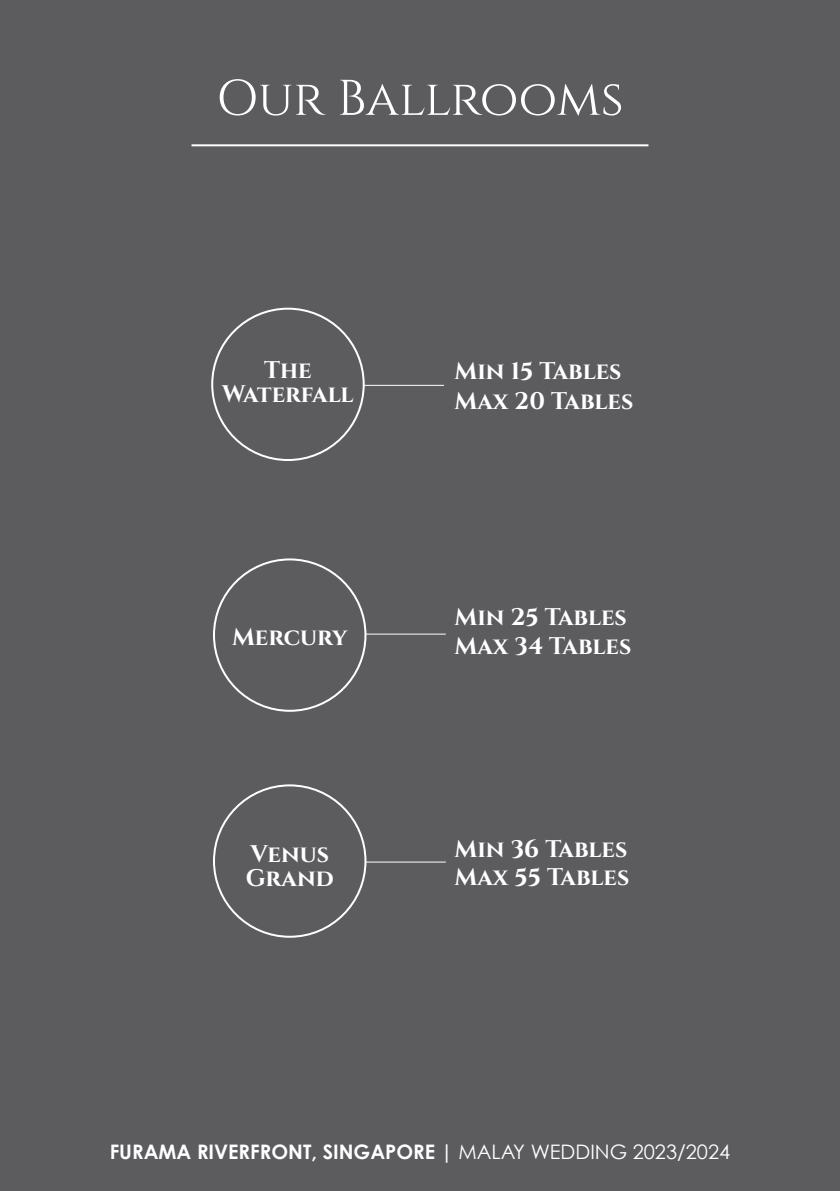
<style>
.page{position:relative;width:840px;height:1191px;background:#fff}
.page>*{position:absolute;margin:0;border:0;box-sizing:border-box;transform-origin:0 0}
.t1{font:50px "Cinzel";letter-spacing:-.005em;color:#fff}
.t2{font:700 24px/24px "Cinzel";color:#fff}
.t3{font:700 20px "Century Gothic";color:#fff}
.s1{font-weight:400}
</style>
<div class="page">
<div style="left:0;top:0;width:839px;height:1191px;background:#5c5c5f"></div>
<hr style="left:191px;top:144px;width:457px;height:2px;background:#fff">
<hr style="left:352px;top:861px;width:93px;height:1px;background:#fff">
<div style="left:214px;top:785px;width:151px;height:151px;background:#5c5c5f;border-radius:50%"></div>
<hr style="left:352px;top:633px;width:93px;height:1px;background:#fff">
<div style="left:214px;top:559px;width:151px;height:152px;background:#5c5c5f;border-radius:50%"></div>
<hr style="left:351px;top:385px;width:93px;height:1px;background:#fff">
<div style="left:212px;top:309px;width:151px;height:151px;background:#5c5c5f;border-radius:50%"></div>
<h1 class="t1" style="left:216px;top:69px;width:409px">Our Ballrooms</h1>
<p class="t2" style="left:222px;top:359px;width:133px;text-align:center">The<br>Waterfall</p>
<p class="t2" style="left:232px;top:625px;width:117px">Mercury</p>
<p class="t2" style="left:245px;top:843px;width:89px">Venus<br>Grand</p>
<p class="t2" style="left:454px;top:360px;width:168px">Min 15 Tables</p>
<p class="t2" style="left:454px;top:390px;width:180px">Max 20 Tables</p>
<p class="t2" style="left:454px;top:606px;width:174px">Min 25 Tables</p>
<p class="t2" style="left:454px;top:634px;width:178px">Max 34 Tables</p>
<p class="t2" style="left:454px;top:838px;width:174px">Min 36 Tables</p>
<p class="t2" style="left:454px;top:865px;width:176px">Max 55 Tables</p>
<p class="t3" style="left:110px;top:1139px;width:621px">FURAMA RIVERFRONT, SINGAPORE | <span class="s1">MALAY WEDDING 2023/2024</span></p>
</div>
